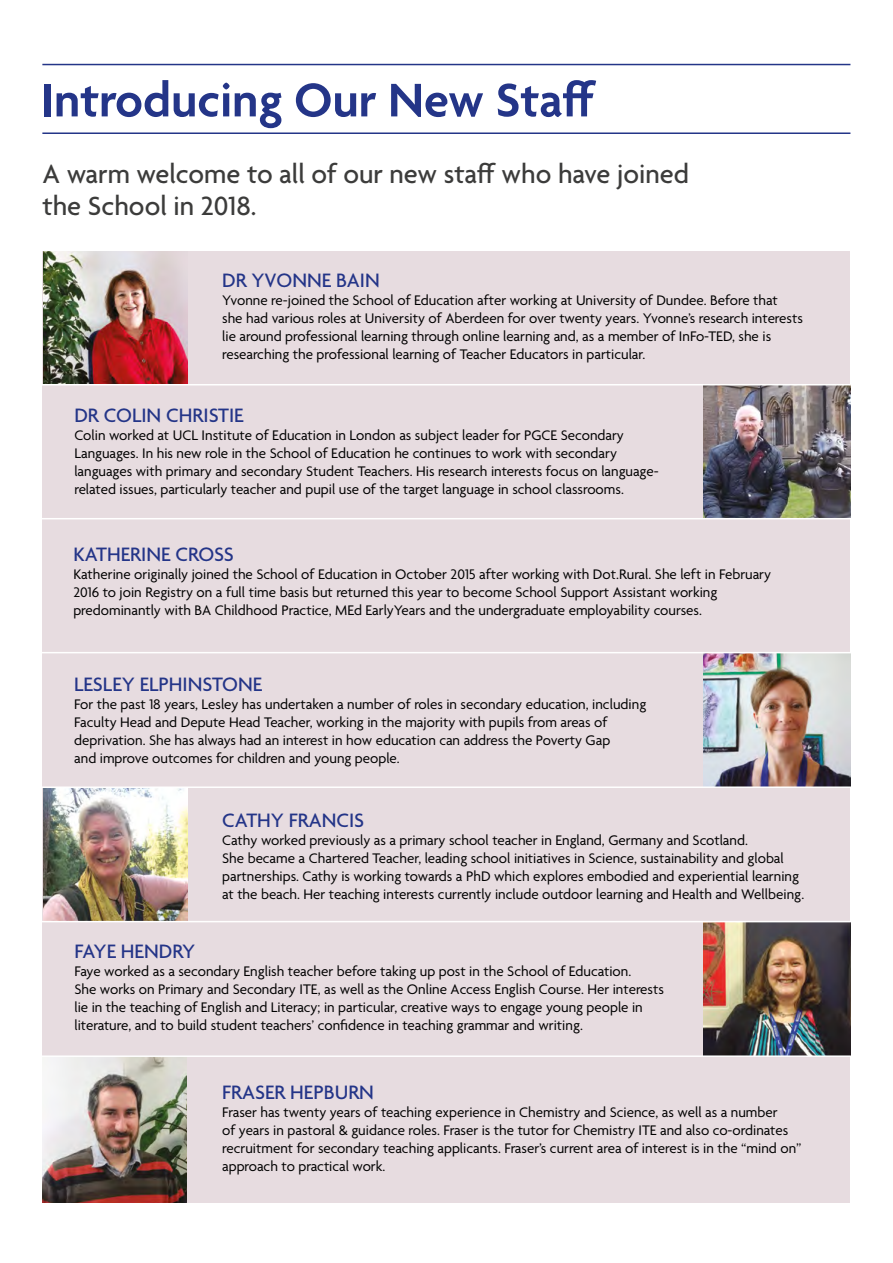
<style>
.page{position:relative;width:893px;height:1263px;background:#fff}
.page>*{position:absolute;margin:0;border:0;box-sizing:border-box;transform-origin:0 0}
.t1{font:600 51px "Agenda";color:#243588}
.t2{font:500 28.5px/31.5px "Agenda";color:#3c3c3b}
.t3{font:500 21px "Agenda";color:#243588}
.t4{font:15px/18px "Agenda";color:#000}
</style>
<div class="page">
<hr style="left:42px;top:132px;width:808px;height:2px;background:#243588">
<hr style="left:42px;top:64px;width:808px;height:1px;background:#243588">
<div style="left:43px;top:251px;width:807px;height:951px;background:#e7dce0"></div>
<img style="left:703px;top:385px;width:147px;height:133px">
<img style="left:43px;top:251px;width:144px;height:133px">
<img style="left:703px;top:653px;width:147px;height:133px">
<img style="left:43px;top:788px;width:144px;height:133px">
<img style="left:703px;top:922px;width:147px;height:133px">
<img style="left:43px;top:1057px;width:144px;height:145px">
<hr style="left:40px;top:652px;width:812px;height:1px;background:#fff">
<hr style="left:40px;top:384px;width:811px;height:1px;background:#fff">
<hr style="left:40px;top:518px;width:811px;height:1px;background:#fff">
<hr style="left:40px;top:786px;width:811px;height:2px;background:#fff">
<hr style="left:39px;top:921px;width:812px;height:1px;background:#fff">
<hr style="left:18px;top:1055px;width:833px;height:2px;background:#fff">
<h1 class="t1" style="left:41px;top:73px;width:557px">Introducing Our New Staff</h1>
<h2 class="t2" style="left:43px;top:160px;width:648px">A warm welcome to all of our new staff who have joined the School in 2018.</h2>
<h3 class="t3" style="left:222px;top:269px;width:159px">DR YVONNE BAIN</h3>
<p class="t4" style="left:222px;top:292px;width:582px">Yvonne re-joined the School of Education after working at University of Dundee. Before that<br>she had various roles at University of Aberdeen for over twenty years. Yvonne’s research interests lie around professional learning through online learning and, as a member of InFo-TED, she is researching the professional learning of Teacher Educators in particular.</p>
<h3 class="t3" style="left:74px;top:404px;width:171px">DR COLIN CHRISTIE</h3>
<p class="t4" style="left:74px;top:427px;width:586px">Colin worked at UCL Institute of Education in London as subject leader for PGCE Secondary Languages. In his new role in the School of Education he continues to work with secondary languages with primary and secondary Student Teachers. His research interests focus on language&shy;related issues, particularly teacher and pupil use of the target language in school classrooms.</p>
<h3 class="t3" style="left:73px;top:543px;width:162px">KATHERINE CROSS</h3>
<p class="t4" style="left:73px;top:566px;width:699px">Katherine originally joined the School of Education in October 2015 after working with Dot.Rural. She left in February<br>2016 to join Registry on a full time basis but returned this year to become School Support Assistant working predominantly with BA Childhood Practice, MEd EarlyYears and the undergraduate employability courses.</p>
<h3 class="t3" style="left:74px;top:673px;width:190px">LESLEY ELPHINSTONE</h3>
<p class="t4" style="left:74px;top:696px;width:574px">For the past 18 years, Lesley has undertaken a number of roles in secondary education, including Faculty Head and Depute Head Teacher, working in the majority with pupils from areas of deprivation. She has always had an interest in how education can address the Poverty Gap<br>and improve outcomes for children and young people.</p>
<h3 class="t3" style="left:222px;top:809px;width:144px">CATHY FRANCIS</h3>
<p class="t4" style="left:222px;top:832px;width:584px">Cathy worked previously as a primary school teacher in England, Germany and Scotland.<br>She became a Chartered Teacher, leading school initiatives in Science, sustainability and global partnerships. Cathy is working towards a PhD which explores embodied and experiential learning at the beach. Her teaching interests currently include outdoor learning and Health and Wellbeing.</p>
<h3 class="t3" style="left:74px;top:940px;width:122px">FAYE HENDRY</h3>
<p class="t4" style="left:74px;top:963px;width:591px">Faye worked as a secondary English teacher before taking up post in the School of Education.<br>She works on Primary and Secondary ITE, as well as the Online Access English Course. Her interests lie in the teaching of English and Literacy; in particular, creative ways to engage young people in literature, and to build student teachers’ confidence in teaching grammar and writing.</p>
<h3 class="t3" style="left:222px;top:1081px;width:153px">FRASER HEPBURN</h3>
<p class="t4" style="left:222px;top:1104px;width:581px">Fraser has twenty years of teaching experience in Chemistry and Science, as well as a number<br>of years in pastoral &amp; guidance roles. Fraser is the tutor for Chemistry ITE and also co-ordinates recruitment for secondary teaching applicants. Fraser’s current area of interest is in the “mind on” approach to practical work.</p>
</div>
